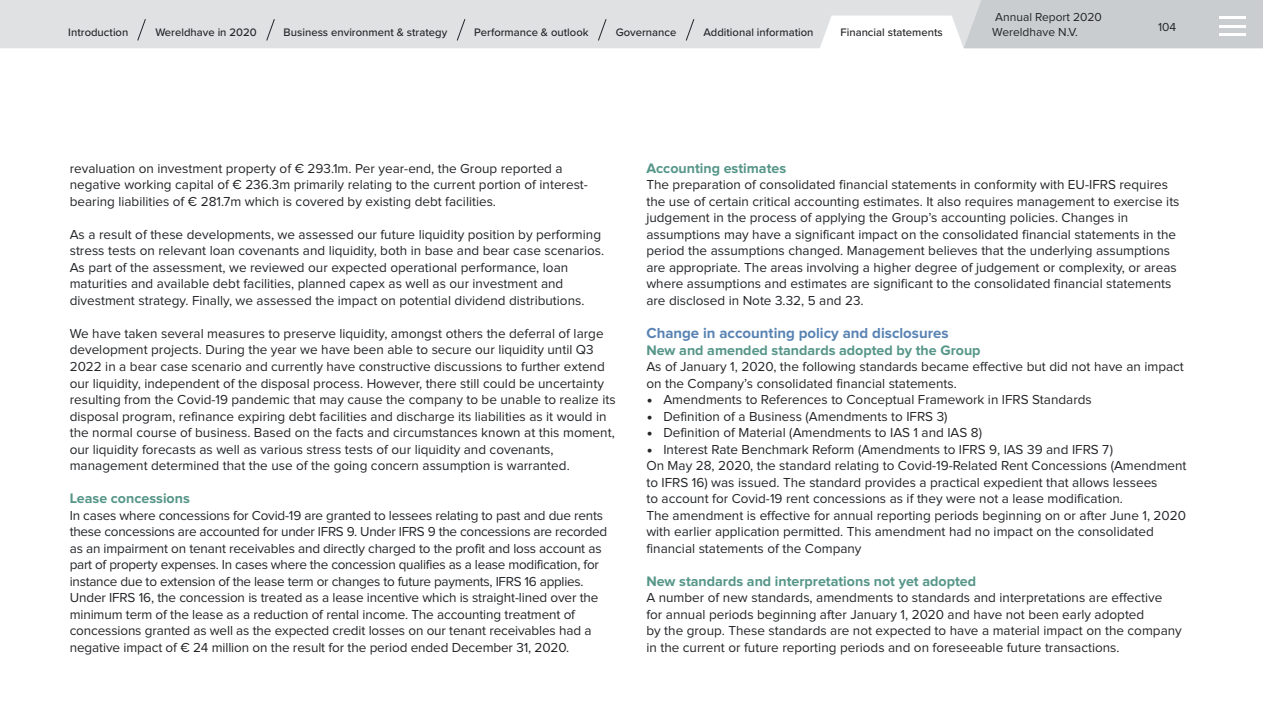
<style>
.page{position:relative;width:1263px;height:711px;background:#fff}
.page>*{position:absolute;margin:0;border:0;box-sizing:border-box;transform-origin:0 0}
.t1{font:700 15px "Proxima Nova";color:#5983b3}
.t2{font:700 14.25px "Proxima Nova";color:#569689}
.t3{font:13.5px/16.5px "Proxima Nova";color:#232528}
.t4{font:12px/15px "Proxima Nova";color:#232528}
.t5{font:500 11.25px "Proxima Nova";color:#232528}
.s1{font-size:18px}
</style>
<div class="page">
<div style="left:0;top:0;width:1263px;height:48px;background:#dfe1e3"></div>
<svg style="left:137px;top:19px;width:9px;height:22px"></svg>
<svg style="left:266px;top:19px;width:9px;height:22px"></svg>
<svg style="left:457px;top:19px;width:8px;height:22px"></svg>
<svg style="left:598px;top:19px;width:9px;height:22px"></svg>
<svg style="left:686px;top:19px;width:8px;height:22px"></svg>
<svg style="left:820px;top:0;width:443px;height:48px;background:#d7dadc"></svg>
<p class="t5" style="left:68px;top:24px;width:62px">Introduction</p>
<p class="t5" style="left:155px;top:24px;width:103px">Wereldhave in 2020</p>
<p class="t5" style="left:284px;top:24px;width:165px">Business environment &amp; strategy</p>
<p class="t5" style="left:474px;top:24px;width:116px">Performance &amp; outlook</p>
<p class="t5" style="left:616px;top:24px;width:62px">Governance</p>
<p class="t5" style="left:703px;top:24px;width:112px">Additional information</p>
<p class="t5" style="left:840px;top:24px;width:104px">Financial statements</p>
<p class="t4" style="left:992px;top:10px;width:111px">Annual Report 2020<br>Wereldhave N.V.</p>
<p class="t4" style="left:1158px;top:20px;width:20px">104</p>
<p class="t3" style="left:70px;top:160px;width:520px">revaluation on investment property of € 293.1m. Per year-end, the Group reported a negative working capital of € 236.3m primarily relating to the current portion of interest&shy;bearing liabilities of € 281.7m which is covered by existing debt facilities.</p>
<p class="t3" style="left:70px;top:226px;width:536px">As a result of these developments, we assessed our future liquidity position by performing stress tests on relevant loan covenants and liquidity, both in base and bear case scenarios.<br>As part of the assessment, we reviewed our expected operational performance, loan maturities and available debt facilities, planned capex as well as our investment and divestment strategy. Finally, we assessed the impact on potential dividend distributions.</p>
<p class="t3" style="left:70px;top:325px;width:547px">We have taken several measures to preserve liquidity, amongst others the deferral of large development projects. During the year we have been able to secure our liquidity until Q3<br>2022 in a bear case scenario and currently have constructive discussions to further extend our liquidity, independent of the disposal process. However, there still could be uncertainty resulting from the Covid-19 pandemic that may cause the company to be unable to realize its disposal program, refinance expiring debt facilities and discharge its liabilities as it would in the normal course of business. Based on the facts and circumstances known at this moment, our liquidity forecasts as well as various stress tests of our liquidity and covenants, management determined that the use of the going concern assumption is warranted.</p>
<p class="t2" style="left:70px;top:491px;width:122px">Lease concessions</p>
<p class="t3" style="left:70px;top:507px;width:539px">In cases where concessions for Covid-19 are granted to lessees relating to past and due rents these concessions are accounted for under IFRS 9. Under IFRS 9 the concessions are recorded as an impairment on tenant receivables and directly charged to the profit and loss account as part of property expenses. In cases where the concession qualifies as a lease modification, for instance due to extension of the lease term or changes to future payments, IFRS 16 applies.<br>Under IFRS 16, the concession is treated as a lease incentive which is straight-lined over the minimum term of the lease as a reduction of rental income. The accounting treatment of concessions granted as well as the expected credit losses on our tenant receivables had a negative impact of € 24 million on the result for the period ended December 31, 2020.</p>
<p class="t2" style="left:646px;top:161px;width:141px">Accounting estimates</p>
<p class="t3" style="left:646px;top:177px;width:535px">The preparation of consolidated financial statements in conformity with EU-IFRS requires the use of certain critical accounting estimates. It also requires management to exercise its judgement in the process of applying the Group’s accounting policies. Changes in assumptions may have a significant impact on the consolidated financial statements in the period the assumptions changed. Management believes that the underlying assumptions are appropriate. The areas involving a higher degree of judgement or complexity, or areas where assumptions and estimates are significant to the consolidated financial statements are disclosed in Note 3.32, 5 and 23.</p>
<p class="t1" style="left:646px;top:326px;width:304px">Change in accounting policy and disclosures</p>
<p class="t2" style="left:646px;top:343px;width:336px">New and amended standards adopted by the Group</p>
<p class="t3" style="left:646px;top:358px;width:539px">As of January 1, 2020, the following standards became effective but did not have an impact on the Company’s consolidated financial statements.</p>
<p class="t3" style="left:646px;top:391px;width:447px"><span class="s1">•</span> Amendments to References to Conceptual Framework in IFRS Standards</p>
<p class="t3" style="left:646px;top:408px;width:303px"><span class="s1">•</span> Definition of a Business (Amendments to IFRS 3)</p>
<p class="t3" style="left:646px;top:424px;width:337px"><span class="s1">•</span> Definition of Material (Amendments to IAS 1 and IAS 8)</p>
<p class="t3" style="left:646px;top:441px;width:542px"><span class="s1">•</span> Interest Rate Benchmark Reform (Amendments to IFRS 9, IAS 39 and IFRS 7)<br>On May 28, 2020, the standard relating to Covid-19-Related Rent Concessions (Amendment to IFRS 16) was issued. The standard provides a practical expedient that allows lessees<br>to account for Covid-19 rent concessions as if they were not a lease modification.<br>The amendment is effective for annual reporting periods beginning on or after June 1, 2020 with earlier application permitted. This amendment had no impact on the consolidated financial statements of the Company</p>
<p class="t2" style="left:646px;top:574px;width:331px">New standards and interpretations not yet adopted</p>
<p class="t3" style="left:646px;top:589px;width:537px">A number of new standards, amendments to standards and interpretations are effective<br>for annual periods beginning after January 1, 2020 and have not been early adopted<br>by the group. These standards are not expected to have a material impact on the company in the current or future reporting periods and on foreseeable future transactions.</p>
</div>
